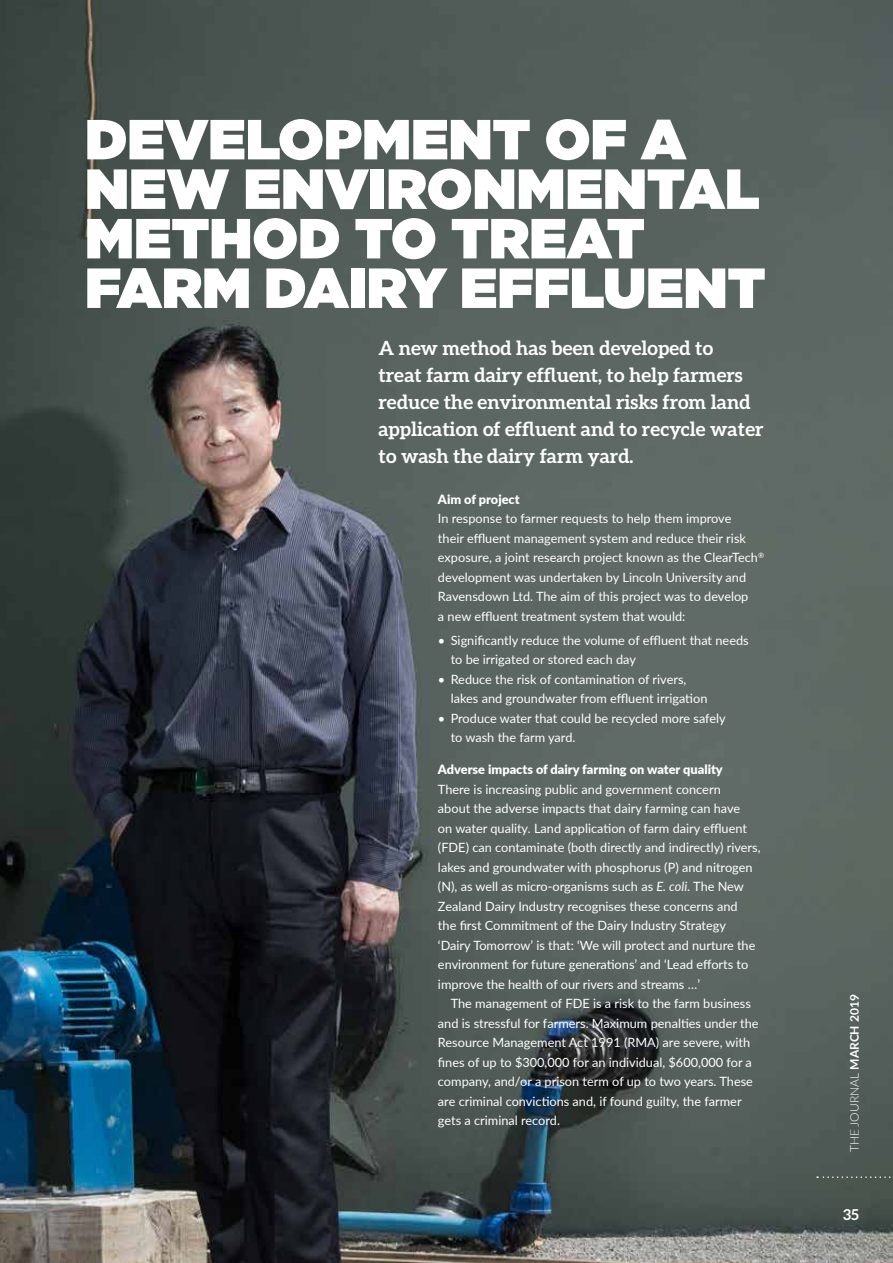
<style>
.page{position:relative;width:893px;height:1263px;background:#fff}
.page>*{position:absolute;margin:0;border:0;box-sizing:border-box;transform-origin:0 0}
.t1{font:900 56.4px/49.5px "Gotham";color:#fff}
.t2{font:700 19.5px/27px "Aleo";color:#fff}
.t3{font:700 15px "Aleo";color:#fff}
.t4{font:12.75px/19.5px "Lato";color:#fff}
.t5{font:900 12.75px "Lato";color:#fff}
.t6{font:300 12px "Lato";color:#fff}
.s1{font-style:italic}
.s2{font-weight:700}
</style>
<div class="page">
<img style="left:0;top:0;width:893px;height:1263px">
<svg style="left:817px;top:1176px;width:76px;height:2px"></svg>
<h1 class="t1" style="left:85px;top:113px;width:682px">DEVELOPMENT OF A<br>NEW ENVIRONMENTAL<br>METHOD TO TREAT<br>FARM DAIRY EFFLUENT</h1>
<h2 class="t2" style="left:378px;top:334px;width:387px">A new method has been developed to<br>treat farm dairy effluent, to help farmers reduce the environmental risks from land application of effluent and to recycle water to wash the dairy farm yard.</h2>
<p class="t5" style="left:438px;top:490px;width:83px">Aim of project</p>
<p class="t4" style="left:438px;top:508px;width:328px">In response to farmer requests to help them improve<br>their effluent management system and reduce their risk exposure, a joint research project known as the ClearTech<sup>® </sup>development was undertaken by Lincoln University and Ravensdown Ltd. The aim of this project was to develop<br>a new effluent treatment system that would:</p>
<p class="t4" style="left:451px;top:630px;width:299px;text-indent:-13px">• Significantly reduce the volume of effluent that needs to be irrigated or stored each day</p>
<p class="t4" style="left:451px;top:669px;width:258px;text-indent:-13px">• Reduce the risk of contamination of rivers, lakes and groundwater from effluent irrigation</p>
<p class="t4" style="left:451px;top:708px;width:277px;text-indent:-13px">• Produce water that could be recycled more safely to wash the farm yard.</p>
<p class="t5" style="left:438px;top:760px;width:286px">Adverse impacts of dairy farming on water quality</p>
<p class="t4" style="left:438px;top:779px;width:324px">There is increasing public and government concern<br>about the adverse impacts that dairy farming can have<br>on water quality. Land application of farm dairy effluent (FDE) can contaminate (both directly and indirectly) rivers, lakes and groundwater with phosphorus (P) and nitrogen (N), as well as micro-organisms such as <span class="s1">E. coli.</span> The New Zealand Dairy Industry recognises these concerns and<br>the first Commitment of the Dairy Industry Strategy ‘Dairy Tomorrow’ is that: ‘We will protect and nurture the environment for future generations’ and ‘Lead efforts to improve the health of our rivers and streams …’</p>
<p class="t4" style="left:438px;top:993px;width:322px;text-indent:13px">The management of FDE is a risk to the farm business and is stressful for farmers. Maximum penalties under the Resource Management Act 1991 (RMA) are severe, with fines of up to $300,000 for an individual, $600,000 for a company, and/or a prison term of up to two years. These are criminal convictions and, if found guilty, the farmer gets a criminal record.</p>
<p class="t6" style="left:846px;top:1152px;width:159px;rotate:-90deg">THE JOURNAL <span class="s2">MARCH 2019</span></p>
<p class="t3" style="left:843px;top:1206px;width:17px">35</p>
</div>
